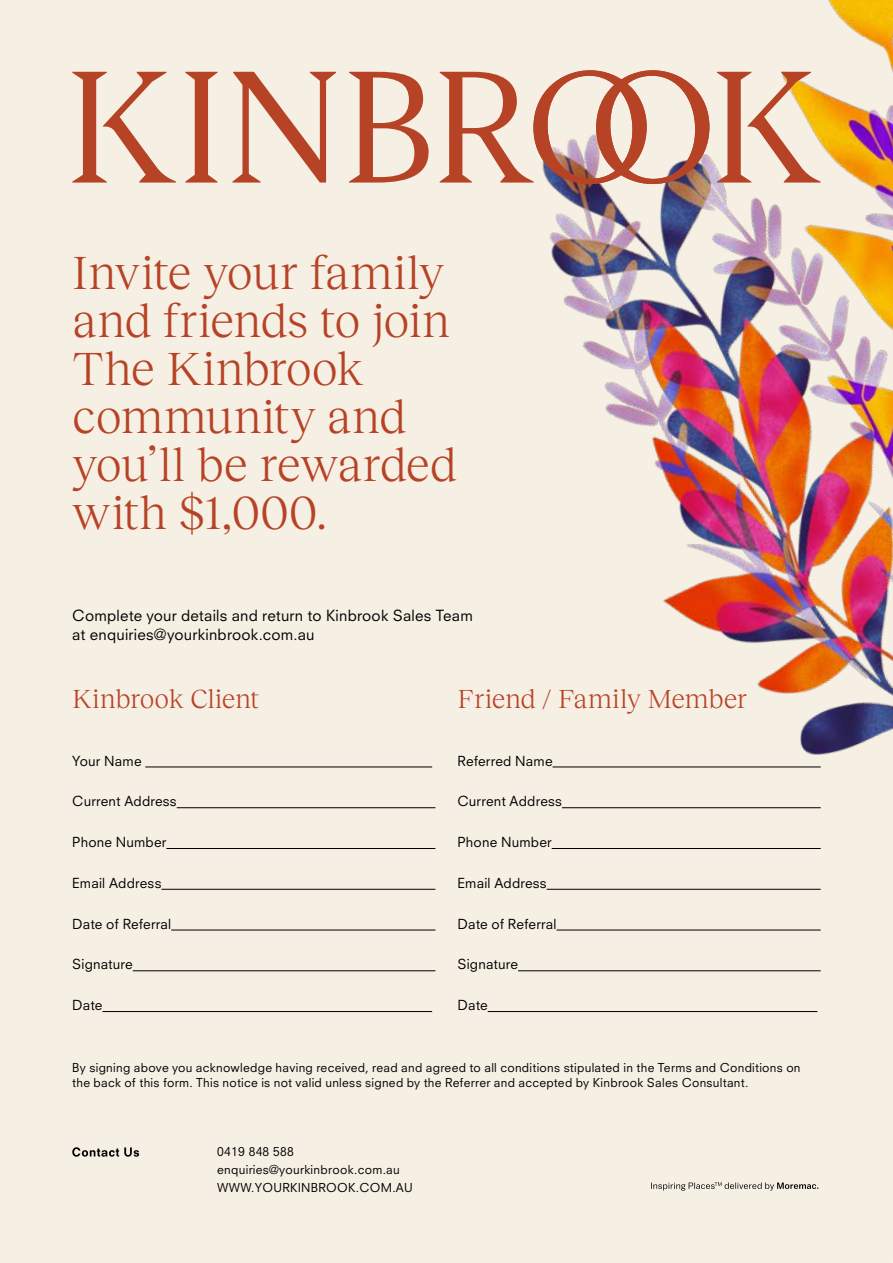
<style>
.page{position:relative;width:893px;height:1263px;background:#f6efe4}
.page>*{position:absolute;margin:0;border:0;box-sizing:border-box;transform-origin:0 0}
.t1{font:48px/48px "Reckless Neue";letter-spacing:-.015em;color:#b74326}
.t2{font:27px "Reckless Neue";letter-spacing:-.015em;color:#b74326}
.t3{font:15px/19.5px "Neuzeit S";letter-spacing:.015em;color:#000}
.t4{font:13.5px "Neuzeit S";letter-spacing:.015em;color:#000}
.t5{font:12px/18px "Neuzeit S";letter-spacing:.025em;color:#000}
</style>
<div class="page">
<hr style="left:145px;top:767px;width:287px;height:1px;background:#000">
<hr style="left:177px;top:807px;width:258px;height:1px;background:#000">
<hr style="left:166px;top:848px;width:269px;height:1px;background:#000">
<hr style="left:161px;top:889px;width:274px;height:1px;background:#000">
<hr style="left:171px;top:930px;width:264px;height:1px;background:#000">
<hr style="left:133px;top:970px;width:302px;height:1px;background:#000">
<hr style="left:102px;top:1011px;width:330px;height:1px;background:#000">
<hr style="left:547px;top:889px;width:274px;height:1px;background:#000">
<hr style="left:556px;top:930px;width:265px;height:1px;background:#000">
<hr style="left:518px;top:970px;width:303px;height:1px;background:#000">
<hr style="left:488px;top:1011px;width:329px;height:1px;background:#000">
<svg style="left:651px;top:1182px;width:167px;height:9px;background:#c6c0b7"></svg>
<svg style="left:72px;top:1147px;width:67px;height:10px"></svg>
<img style="left:308px;top:0;width:585px;height:849px">
<svg style="left:349px;top:72px;width:80px;height:111px;background:#ddac9a"></svg>
<svg style="left:232px;top:72px;width:104px;height:111px;background:#e4beae"></svg>
<svg style="left:440px;top:70px;width:269px;height:114px;background:#daae9f"></svg>
<svg style="left:185px;top:72px;width:32px;height:111px;background:#d99f8c"></svg>
<svg style="left:72px;top:72px;width:104px;height:111px;background:#e4beae"></svg>
<svg style="left:717px;top:72px;width:104px;height:111px;background:#e3b99c"></svg>
<h1 class="t1" style="left:72px;top:245px;width:385px">Invite your family and friends to join<br>The Kinbrook community and you’ll be rewarded with $1,000.</h1>
<p class="t3" style="left:72px;top:605px;width:402px">Complete your details and return to Kinbrook Sales Team at enquiries@yourkinbrook.com.au</p>
<h2 class="t2" style="left:72px;top:680px;width:188px">Kinbrook Client</h2>
<p class="t4" style="left:72px;top:752px;width:71px">Your Name</p>
<p class="t4" style="left:72px;top:793px;width:106px">Current Address</p>
<p class="t4" style="left:72px;top:834px;width:96px">Phone Number</p>
<p class="t4" style="left:72px;top:875px;width:91px">Email Address</p>
<p class="t4" style="left:72px;top:915px;width:100px">Date of Referral</p>
<p class="t4" style="left:72px;top:956px;width:62px">Signature</p>
<p class="t4" style="left:72px;top:997px;width:32px">Date</p>
<h2 class="t2" style="left:458px;top:680px;width:291px">Friend / Family Member</h2>
<p class="t4" style="left:458px;top:752px;width:96px">Referred Name</p>
<p class="t4" style="left:458px;top:793px;width:106px">Current Address</p>
<p class="t4" style="left:458px;top:834px;width:96px">Phone Number</p>
<p class="t4" style="left:458px;top:875px;width:91px">Email Address</p>
<p class="t4" style="left:458px;top:915px;width:100px">Date of Referral</p>
<p class="t4" style="left:458px;top:956px;width:62px">Signature</p>
<p class="t4" style="left:458px;top:997px;width:32px">Date</p>
<p class="t5" style="left:72px;top:1059px;width:730px;line-height:15px">By signing above you acknowledge having received, read and agreed to all conditions stipulated in the Terms and Conditions on the back of this form. This notice is not valid unless signed by the Referrer and accepted by Kinbrook Sales Consultant.</p>
<p class="t5" style="left:217px;top:1142px;width:197px">0419 848 588 enquiries@yourkinbrook.com.au<br>WWW.YOURKINBROOK.COM.AU</p>
</div>
